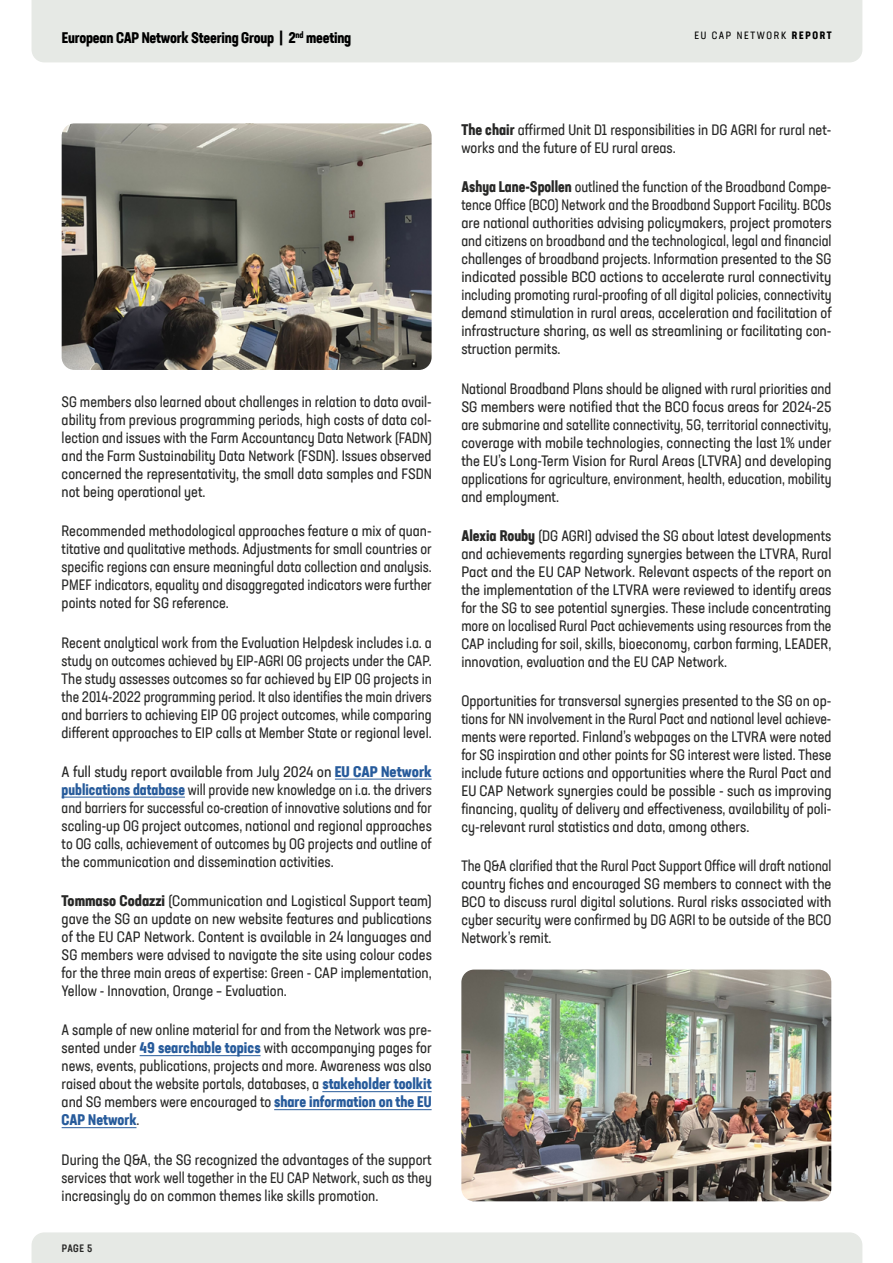
<style>
.page{position:relative;width:893px;height:1263px;background:#fff}
.page>*{position:absolute;margin:0;border:0;box-sizing:border-box;transform-origin:0 0}
.t1{font:condensed 15px/18px "Neusa Next Std";color:#282827;text-align:justify}
.t2{font:condensed 15px/18px "Neusa Next Std";color:#282827;text-align:justify;scale:1.05 1}
.t3{font:condensed 15px/18px "Neusa Next Std";color:#282827;text-align:justify;scale:.95 1}
.t4{font:700 condensed 15px "Neusa Next Std";letter-spacing:-.015em;color:#000}
.t5{font:condensed 10.5px "Neusa Next Std";letter-spacing:.16em;color:#000}
.t6{font:500 condensed 10.5px "Neusa Next Std";color:#282827}
.s1{font-weight:700}
.s2{font-weight:700;color:#275b9b}
</style>
<div class="page">
<div style="left:32px;top:1232px;width:830px;height:31px;background:#e6e9e5"></div>
<hr style="left:335px;top:779px;width:97px;height:1px;background:#275b9b">
<hr style="left:62px;top:797px;width:123px;height:1px;background:#275b9b">
<hr style="left:140px;top:1055px;width:121px;height:1px;background:#275b9b">
<hr style="left:322px;top:1091px;width:110px;height:1px;background:#275b9b">
<hr style="left:274px;top:1109px;width:158px;height:1px;background:#275b9b">
<hr style="left:62px;top:1127px;width:74px;height:1px;background:#275b9b">
<div style="left:32px;top:0;width:830px;height:62px;background:#e6e9e5"></div>
<img style="left:62px;top:123px;width:370px;height:247px">
<img style="left:461px;top:969px;width:370px;height:232px">
<p class="t4" style="left:62px;top:29px;width:291px">European CAP Network Steering Group | 2<sup>nd</sup> meeting</p>
<p class="t5" style="left:694px;top:29px;width:139px">EU CAP NETWORK <span class="s1">REPORT</span></p>
<p class="t1" style="left:62px;top:393px;width:372px">SG members also learned about challenges in relation to data avail&shy;ability from previous programming periods, high costs of data col&shy;lection and issues with the Farm Accountancy Data Network (FADN) and the Farm Sustainability Data Network (FSDN). Issues observed concerned the representativity, the small data samples and FSDN not being operational yet.</p>
<p class="t1" style="left:62px;top:522px;width:372px">Recommended methodological approaches feature a mix of quan&shy;titative and qualitative methods. Adjustments for small countries or specific regions can ensure meaningful data collection and analysis.<br>PMEF indicators, equality and disaggregated indicators were further points noted for SG reference.</p>
<p class="t1" style="left:62px;top:633px;width:372px">Recent analytical work from the Evaluation Helpdesk includes i.a. a study on outcomes achieved by EIP-AGRI OG projects under the CAP.<br>The study assesses outcomes so far achieved by EIP OG projects in the 2014-2022 programming period. It also identifies the main drivers and barriers to achieving EIP OG project outcomes, while comparing different approaches to EIP calls at Member State or regional level.</p>
<p class="t2" style="left:62px;top:762px;width:354px">A full study report available from July 2024 on <span class="s2">EU CAP Network publications database</span> will provide new knowledge on i.a. the drivers and barriers for successful co-creation of innovative solutions and for scaling-up OG project outcomes, national and regional approaches to OG calls, achievement of outcomes by OG projects and outline of the communication and dissemination activities.</p>
<p class="t1" style="left:62px;top:892px;width:372px"><span class="s1">Tommaso Codazzi</span> (Communication and Logistical Support team) gave the SG an update on new website features and publications of the EU CAP Network. Content is available in 24 languages and SG members were advised to navigate the site using colour codes for the three main areas of expertise: Green - CAP implementation, Yellow - Innovation, Orange – Evaluation.</p>
<p class="t1" style="left:62px;top:1021px;width:372px">A sample of new online material for and from the Network was pre&shy;sented under <span class="s2">49 searchable topics</span> with accompanying pages for news, events, publications, projects and more. Awareness was also raised about the website portals, databases, a <span class="s2">stakeholder toolkit </span>and SG members were encouraged to <span class="s2">share information on the EU CAP Network</span>.</p>
<p class="t1" style="left:62px;top:1150px;width:372px">During the Q&amp;A, the SG recognized the advantages of the support services that work well together in the EU CAP Network, such as they increasingly do on common themes like skills promotion.</p>
<p class="t6" style="left:62px;top:1242px;width:32px">PAGE 5</p>
<p class="t1" style="left:461px;top:120px;width:371px"><span class="s1">The chair</span> affirmed Unit D1 responsibilities in DG AGRI for rural net&shy;works and the future of EU rural areas.</p>
<p class="t1" style="left:461px;top:178px;width:372px"><span class="s1">Ashya Lane-Spollen</span> outlined the function of the Broadband Compe&shy;tence Office (BCO) Network and the Broadband Support Facility. BCOs are national authorities advising policymakers, project promoters and citizens on broadband and the technological, legal and financial challenges of broadband projects. Information presented to the SG indicated possible BCO actions to accelerate rural connectivity including promoting rural-proofing of all digital policies, connectivity demand stimulation in rural areas, acceleration and facilitation of infrastructure sharing, as well as streamlining or facilitating con&shy;struction permits.</p>
<p class="t1" style="left:461px;top:379px;width:372px">National Broadband Plans should be aligned with rural priorities and SG members were notified that the BCO focus areas for 2024-25 are submarine and satellite connectivity, 5G, territorial connectivity, coverage with mobile technologies, connecting the last 1% under the EU’s Long-Term Vision for Rural Areas (LTVRA) and developing applications for agriculture, environment, health, education, mobility and employment.</p>
<p class="t1" style="left:461px;top:526px;width:372px"><span class="s1">Alexia Rouby</span> (DG AGRI) advised the SG about latest developments and achievements regarding synergies between the LTVRA, Rural Pact and the EU CAP Network. Relevant aspects of the report on the implementation of the LTVRA were reviewed to identify areas for the SG to see potential synergies. These include concentrating more on localised Rural Pact achievements using resources from the CAP including for soil, skills, bioeconomy, carbon farming, LEADER, innovation, evaluation and the EU CAP Network.</p>
<p class="t1" style="left:461px;top:692px;width:372px">Opportunities for transversal synergies presented to the SG on op&shy;tions for NN involvement in the Rural Pact and national level achieve&shy;ments were reported. Finland’s webpages on the LTVRA were noted for SG inspiration and other points for SG interest were listed. These include future actions and opportunities where the Rural Pact and EU CAP Network synergies could be possible - such as improving financing, quality of delivery and effectiveness, availability of poli&shy;cy-relevant rural statistics and data, among others.</p>
<p class="t3" style="left:461px;top:857px;width:391px">The Q&amp;A clarified that the Rural Pact Support Office will draft national country fiches and encouraged SG members to connect with the BCO to discuss rural digital solutions. Rural risks associated with cyber security were confirmed by DG AGRI to be outside of the BCO Network’s remit.</p>
</div>
